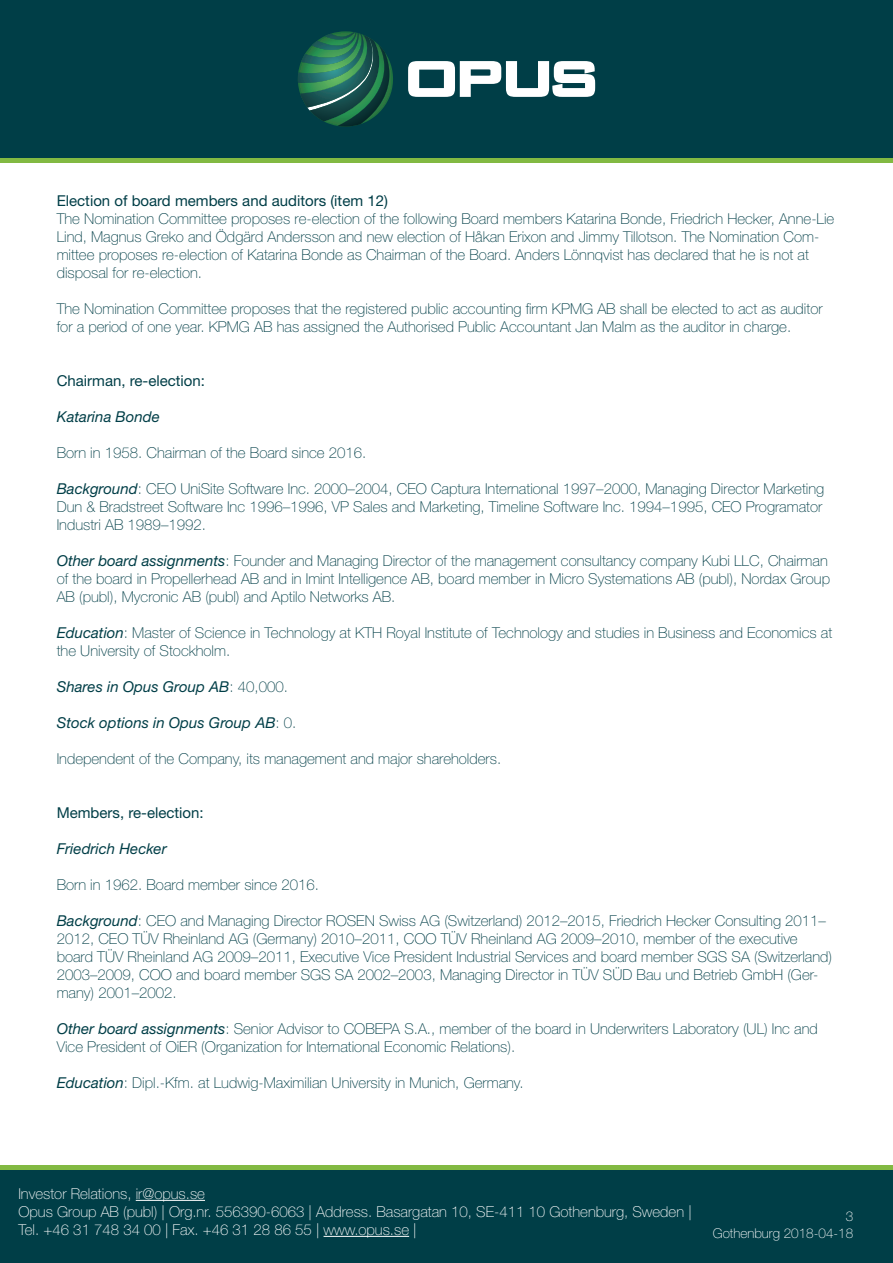
<style>
.page{position:relative;width:893px;height:1263px;background:#fff}
.page>*{position:absolute;margin:0;border:0;box-sizing:border-box;transform-origin:0 0}
.t1{font:100 15px/18px "Helvetica Neue LT Std";color:#003e47}
.t2{font:100 15px/18px "Helvetica Neue LT Std";color:#fff}
.t3{font:italic 15px "Helvetica Neue LT Std";color:#003e47}
.t4{font:15px "Helvetica Neue LT Std";color:#003e47}
.t5{font:100 13.5px/16.2px "Helvetica Neue LT Std";color:#fff;text-align:right}
.s1{font-weight:400;font-style:italic}
.s2{font-weight:100;font-style:normal}
</style>
<div class="page">
<div style="left:0;top:1165px;width:893px;height:98px;background:#003e47"></div>
<div style="left:0;top:0;width:893px;height:158px;background:#003e47"></div>
<hr style="left:136px;top:1200px;width:69px;height:1px;background:#fff">
<hr style="left:324px;top:1236px;width:85px;height:1px;background:#fff">
<hr style="left:0;top:1165px;width:893px;height:4px;background:#82b942">
<hr style="left:0;top:158px;width:893px;height:4px;background:#82b942">
<svg style="left:298px;top:31px;width:95px;height:96px"></svg>
<svg style="left:408px;top:61px;width:187px;height:36px"></svg>
<p class="t4" style="left:57px;top:191px;width:333px">Election of board members and auditors (item 12)</p>
<p class="t1" style="left:57px;top:209px;width:779px">The Nomination Committee proposes re-election of the following Board members Katarina Bonde, Friedrich Hecker, Anne-Lie Lind, Magnus Greko and Ödgärd Andersson and new election of Håkan Erixon and Jimmy Tillotson. The Nomination Com&shy;mittee proposes re-election of Katarina Bonde as Chairman of the Board. Anders Lönnqvist has declared that he is not at disposal for re-election.</p>
<p class="t1" style="left:57px;top:299px;width:767px">The Nomination Committee proposes that the registered public accounting firm KPMG AB shall be elected to act as auditor for a period of one year. KPMG AB has assigned the Authorised Public Accountant Jan Malm as the auditor in charge.</p>
<p class="t4" style="left:57px;top:371px;width:150px">Chairman, re-election:</p>
<p class="t3" style="left:57px;top:407px;width:105px">Katarina Bonde</p>
<p class="t1" style="left:57px;top:443px;width:311px">Born in 1958. Chairman of the Board since 2016.</p>
<p class="t1" style="left:57px;top:479px;width:769px"><span class="s1">Background</span>: CEO UniSite Software Inc. 2000–2004, CEO Captura International 1997–2000, Managing Director Marketing<br>Dun &amp; Bradstreet Software Inc 1996–1996, VP Sales and Marketing, Timeline Software Inc. 1994–1995, CEO Programator<br>Industri AB 1989–1992.</p>
<p class="t1" style="left:57px;top:551px;width:775px"><span class="s1">Other board assignments</span>: Founder and Managing Director of the management consultancy company Kubi LLC, Chairman of the board in Propellerhead AB and in Imint Intelligence AB, board member in Micro Systemations AB (publ), Nordax Group<br>AB (publ), Mycronic AB (publ) and Aptilo Networks AB.</p>
<p class="t1" style="left:57px;top:623px;width:777px"><span class="s1">Education</span>: Master of Science in Technology at KTH Royal Institute of Technology and studies in Business and Economics at the University of Stockholm.</p>
<p class="t3" style="left:57px;top:677px;width:233px">Shares in Opus Group AB<span class="s2">: 40,000.</span></p>
<p class="t3" style="left:57px;top:713px;width:241px">Stock options in Opus Group AB<span class="s2">: 0.</span></p>
<p class="t1" style="left:57px;top:749px;width:446px">Independent of the Company, its management and major shareholders.</p>
<p class="t4" style="left:57px;top:803px;width:148px">Members, re-election:</p>
<p class="t3" style="left:57px;top:839px;width:111px">Friedrich Hecker</p>
<p class="t1" style="left:57px;top:875px;width:264px">Born in 1962. Board member since 2016.</p>
<p class="t1" style="left:57px;top:911px;width:777px"><span class="s1">Background</span>: CEO and Managing Director ROSEN Swiss AG (Switzerland) 2012–2015, Friedrich Hecker Consulting 2011– 2012, CEO TÜV Rheinland AG (Germany) 2010–2011, COO TÜV Rheinland AG 2009–2010, member of the executive board TÜV Rheinland AG 2009–2011, Executive Vice President Industrial Services and board member SGS SA (Switzerland)<br>2003–2009, COO and board member SGS SA 2002–2003, Managing Director in TÜV SÜD Bau und Betrieb GmbH (Ger&shy;many) 2001–2002.</p>
<p class="t1" style="left:57px;top:1019px;width:763px"><span class="s1">Other board assignments</span>: Senior Advisor to COBEPA S.A., member of the board in Underwriters Laboratory (UL) Inc and<br>Vice President of OiER (Organization for International Economic Relations).</p>
<p class="t1" style="left:57px;top:1073px;width:468px"><span class="s1">Education</span>: Dipl.-Kfm. at Ludwig-Maximilian University in Munich, Germany.</p>
<p class="t2" style="left:18px;top:1184px;width:675px">Investor Relations, ir@opus.se<br>Opus Group AB (publ) | Org.nr. 556390-6063 | Address. Basargatan 10, SE-411 10 Gothenburg, Sweden |<br>Tel. +46 31 748 34 00 | Fax. +46 31 28 86 55 | www.opus.se |</p>
<p class="t5" style="left:713px;top:1208px;width:142px">3<br>Gothenburg 2018-04-18</p>
</div>
